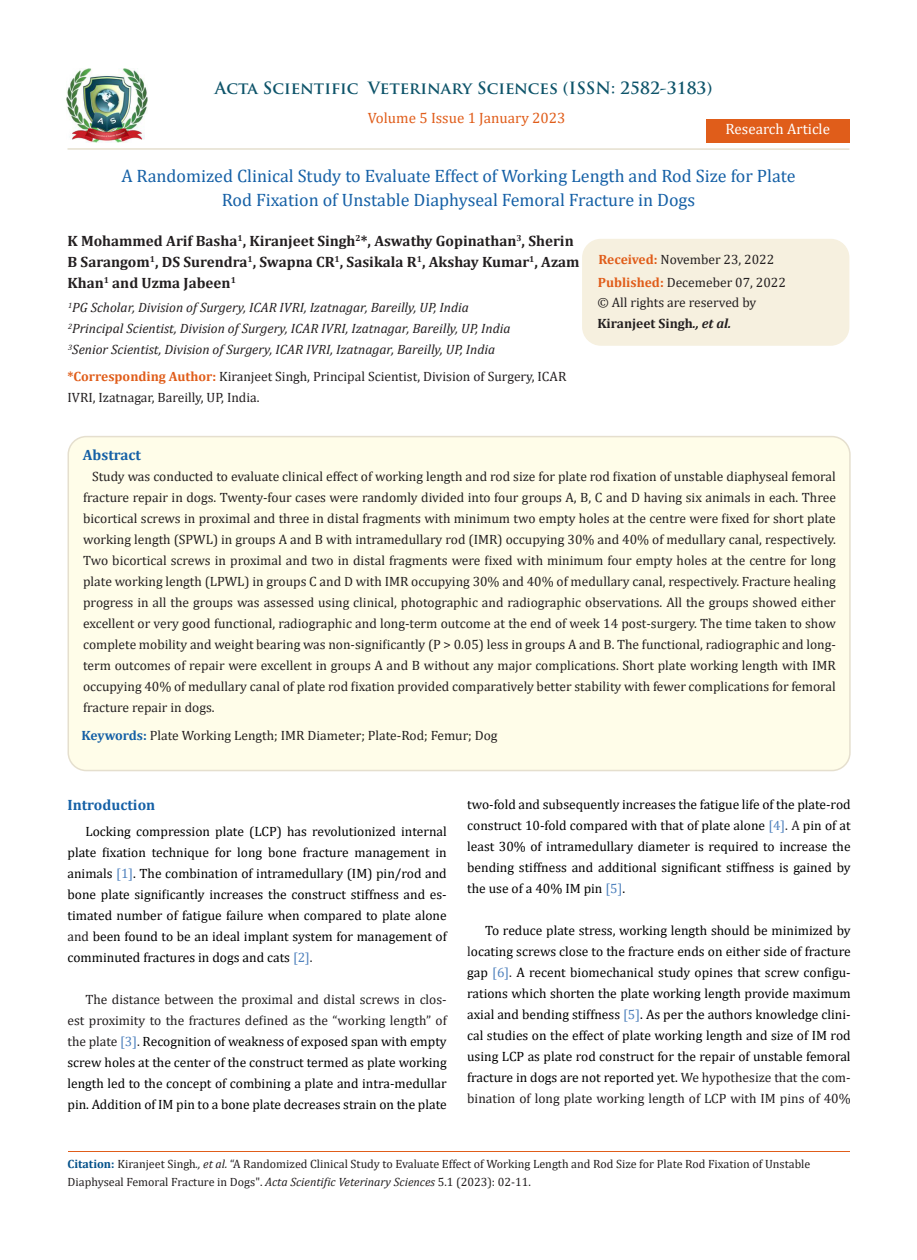
<style>
.page{position:relative;width:917px;height:1260px;background:#fff}
.page>*{position:absolute;margin:0;border:0;box-sizing:border-box;transform-origin:0 0}
.t1{font:18px/24px "Cambria";color:#1560a6;text-align:center}
.t2{font:700 16.5px "Trajan Pro";color:#0e546a}
.t3{font:700 15px/21px "Cambria";color:#231f20}
.t4{font:15px "Cambria";color:#e05d1a}
.t5{font:700 15px "Cambria";color:#1560a6}
.t6{font:15px "Cambria";color:#fff}
.t7{font:13.5px/21px "Cambria";color:#231f20}
.t8{font:13.5px/21px "Cambria";color:#000;text-align:justify}
.t9{font:italic 13.5px "Cambria";color:#231f20}
.t10{font:12px/18px "Cambria";color:#231f20}
.s1{font-weight:700;color:#e05d1a}
.s2{font-weight:700}
.s3{font-weight:700;font-style:italic}
.s4{font-weight:700;color:#1560a6}
.s5{color:#4f81bd}
.s6{color:#231f20}
.s7{color:#221e1f}
.s8{font-weight:700;color:#035089}
.s9{font-style:italic}
</style>
<div class="page">
<img style="left:67px;top:68px;width:80px;height:74px">
<div style="left:706px;top:119px;width:143px;height:23px;background:#e05d1a"></div>
<div style="left:583px;top:240px;width:265px;height:105px;background:#f6f0df;border-radius:18px"></div>
<div style="left:582px;top:239px;width:267px;height:107px;border:2px solid #f6f0df;border-radius:18px"></div>
<div style="left:68px;top:437px;width:781px;height:334px;background:#fffde9;border-radius:18px"></div>
<div style="left:67px;top:436px;width:783px;height:335px;border:2px solid #e5dfce;border-radius:18px"></div>
<hr style="left:68px;top:1151px;width:781px;height:1px;background:#e05d1a">
<hr style="left:67px;top:148px;width:782px;height:2px;background:#e5dfce">
<p class="t2" style="left:215px;top:77px;width:499px">Acta Scientific Veterinary Sciences (ISSN: 2582-3183)</p>
<p class="t4" style="left:368px;top:109px;width:199px">Volume 5 Issue 1 January 2023</p>
<p class="t6" style="left:725px;top:120px;width:106px">Research Article</p>
<p class="t1" style="left:121px;top:163px;width:675px">A Randomized Clinical Study to Evaluate Effect of Working Length and Rod Size for Plate<br>Rod Fixation of Unstable Diaphyseal Femoral Fracture in Dogs</p>
<p class="t3" style="left:67px;top:230px;width:513px">K Mohammed Arif Basha<sup>1</sup>, Kiranjeet Singh<sup>2</sup>*, Aswathy Gopinathan<sup>3</sup>, Sherin<br>B Sarangom<sup>1</sup>, DS Surendra<sup>1</sup>, Swapna CR<sup>1</sup>, Sasikala R<sup>1</sup>, Akshay Kumar<sup>1</sup>, Azam<br>Khan<sup>1</sup> and Uzma Jabeen<sup>1</sup></p>
<p class="t9" style="left:68px;top:298px;width:402px"><sup>1</sup>PG Scholar, Division of Surgery, ICAR IVRI, Izatnagar, Bareilly, UP, India</p>
<p class="t9" style="left:68px;top:319px;width:444px"><sup>2</sup>Principal Scientist, Division of Surgery, ICAR IVRI, Izatnagar, Bareilly, UP, India</p>
<p class="t9" style="left:68px;top:340px;width:429px"><sup>3</sup>Senior Scientist, Division of Surgery, ICAR IVRI, Izatnagar, Bareilly, UP, India</p>
<p class="t7" style="left:67px;top:365px;width:500px"><span class="s1">*Corresponding Author:</span> Kiranjeet Singh, Principal Scientist, Division of Surgery, ICAR<br>IVRI, Izatnagar, Bareilly, UP, India.</p>
<p class="t7" style="left:598px;top:249px;width:177px"><span class="s1">Received:</span> November 23, 2022</p>
<p class="t7" style="left:597px;top:272px;width:189px"><span class="s1">Published:</span> Decemeber 07, 2022</p>
<p class="t7" style="left:597px;top:292px;width:160px">© All rights are reserved by<br><span class="s2">Kiranjeet Singh</span><span class="s3">., et al.</span></p>
<p class="t5" style="left:83px;top:444px;width:60px">Abstract</p>
<p class="t7" style="left:83px;top:466px;width:754px;text-align:justify;text-indent:9px">Study was conducted to evaluate clinical effect of working length and rod size for plate rod fixation of unstable diaphyseal femoral fracture repair in dogs. Twenty-four cases were randomly divided into four groups A, B, C and D having six animals in each. Three bicortical screws in proximal and three in distal fragments with minimum two empty holes at the centre were fixed for short plate working length (SPWL) in groups A and B with intramedullary rod (IMR) occupying 30% and 40% of medullary canal, respectively.<br>Two bicortical screws in proximal and two in distal fragments were fixed with minimum four empty holes at the centre for long plate working length (LPWL) in groups C and D with IMR occupying 30% and 40% of medullary canal, respectively. Fracture healing progress in all the groups was assessed using clinical, photographic and radiographic observations. All the groups showed either excellent or very good functional, radiographic and long-term outcome at the end of week 14 post-surgery. The time taken to show complete mobility and weight bearing was non-significantly (P &gt; 0.05) less in groups A and B. The functional, radiographic and long&shy;term outcomes of repair were excellent in groups A and B without any major complications. Short plate working length with IMR occupying 40% of medullary canal of plate rod fixation provided comparatively better stability with fewer complications for femoral fracture repair in dogs.</p>
<p class="t7" style="left:82px;top:725px;width:417px"><span class="s4">Keywords:</span> Plate Working Length; IMR Diameter; Plate-Rod; Femur; Dog</p>
<p class="t5" style="left:67px;top:794px;width:89px">Introduction</p>
<p class="t8" style="left:67px;top:821px;width:381px;text-indent:18px">Locking compression plate (LCP) has revolutionized internal plate fixation technique for long bone fracture management in animals <span class="s5">[1]</span>. The combination of intramedullary (IM) pin/rod and bone plate significantly increases the construct stiffness and es&shy;timated number of fatigue failure when compared to plate alone <span class="s6">and</span> been found to be an ideal implant system for management of comminuted fractures in dogs and cats <span class="s5">[2]</span><span class="s6">.</span></p>
<p class="t8" style="left:67px;top:989px;width:381px;text-indent:18px"><span class="s6">The distance between the proximal and distal screws in clos&shy;est proximity to the fractures defined as the “working length” of the plate</span> <span class="s5">[3]</span><span class="s6">.</span> Recognition of weakness of exposed span with empty screw holes at the center of the construct termed as plate working length led to the concept of combining a plate and intra-medullar pin. Addition of IM pin to a bone plate decreases strain on the plate</p>
<p class="t8" style="left:467px;top:794px;width:385px">two-fold and subsequently increases the fatigue life of the plate-rod construct 10-fold compared with that of plate alone <span class="s5">[4]</span><span class="s6">. A</span> pin of at least 30% of intramedullary diameter is required to increase the bending stiffness and additional significant stiffness is gained by the use of a 40% IM pin <span class="s5">[5]</span>.</p>
<p class="t8" style="left:467px;top:920px;width:385px;text-indent:18px">To reduce plate stress, working length should be minimized by <span class="s6">l</span>ocating screws close to the fracture ends on either side of fracture gap <span class="s5">[6]</span><span class="s6">.</span> A recent biomechanical study opines that screw configu&shy;rations which shorten the plate working length provide maximum axial and bending stiffness <span class="s5">[5]</span>. As per the authors knowledge clini&shy;cal studies on the effect of plate working length and size of IM rod using LCP as plate rod construct for the repair of unstable femoral fracture in dogs are not reported yet. <span class="s6">We</span> <span class="s7">hypothesize that the com&shy;bination of long plate working length of LCP with IM pins of 40%</span></p>
<p class="t10" style="left:68px;top:1155px;width:744px"><span class="s8">Citation:</span> Kiranjeet Singh<span class="s9">., et al.</span> “A Randomized Clinical Study to Evaluate Effect of Working Length and Rod Size for Plate Rod Fixation of Unstable<br>Diaphyseal Femoral Fracture in Dogs". <span class="s9">Acta Scientific Veterinary Sciences</span> 5.1 (2023): 02-11.</p>
</div>
